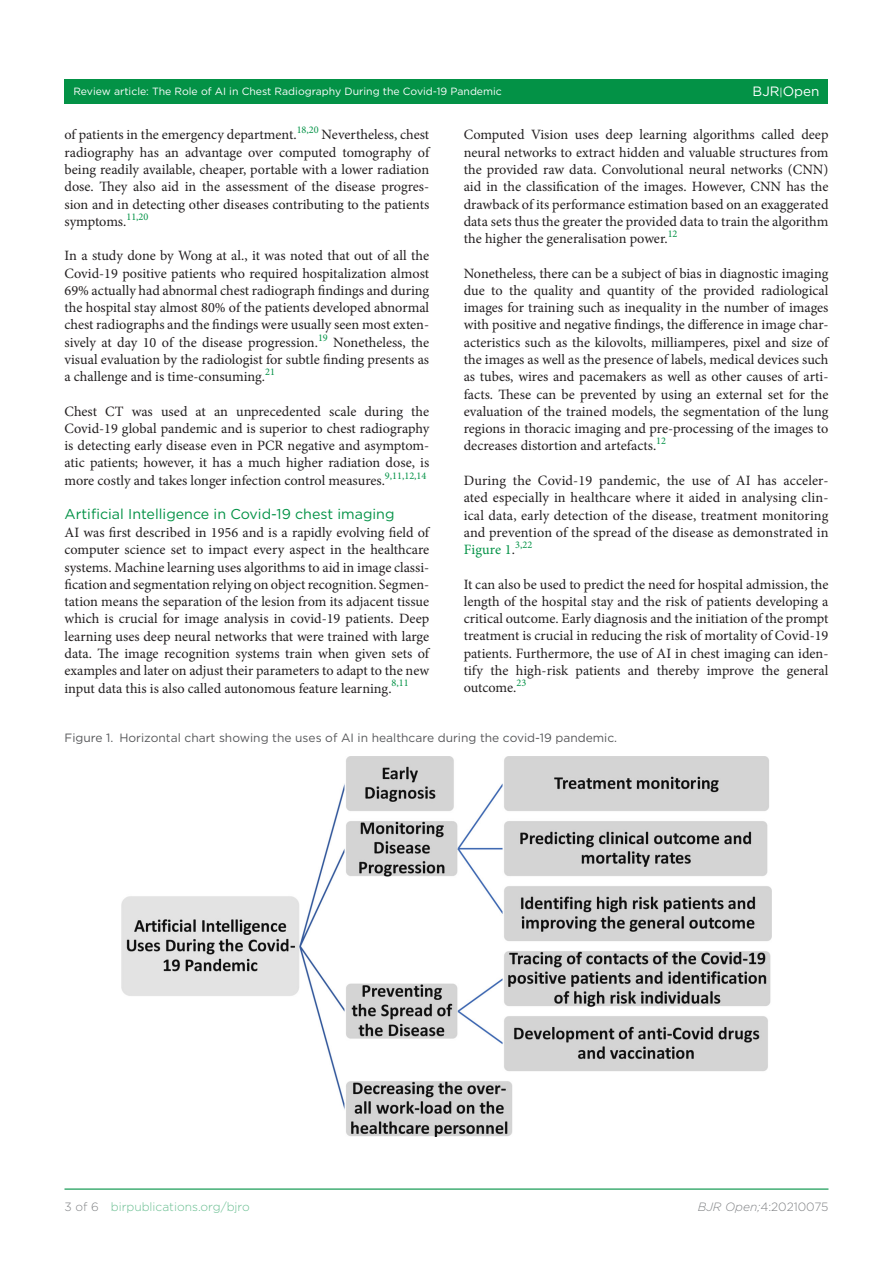
<style>
.page{position:relative;width:893px;height:1263px;background:#fff}
.page>*{position:absolute;margin:0;border:0;box-sizing:border-box;transform-origin:0 0}
.t1{font:14.25px/17.2px "Minion Pro";color:#231f20;text-align:justify}
.t2{font:14.25px "Gotham";color:#039246}
.t3{font:13.5px "Gotham";color:#fff}
.t4{font:12px "Gotham";color:#57585a}
.t5{font:300 12px "Gotham";color:#68be90}
.t6{font:300 12px "Gotham";color:#808285}
.t7{font:10.5px "Gotham";color:#fff}
.s1{font-size:10.5px}
.s2{color:#039246}
.s3{color:#808285}
.s4{font-style:italic}
</style>
<div class="page">
<hr style="left:64px;top:1188px;width:764px;height:2px;background:#039246">
<div style="left:64px;top:79px;width:764px;height:24px;background:#039246"></div>
<img style="left:121px;top:756px;width:651px;height:380px">
<p class="t7" style="left:74px;top:85px;width:430px">Review article: The Role of AI in Chest Radiography During the Covid-19 Pandemic</p>
<p class="t3" style="left:753px;top:82px;width:68px">BJR<span class="s1">|</span>Open</p>
<p class="t1" style="left:64px;top:126px;width:366px">of patients in the emergency department.<sup>18,20</sup> Nevertheless, chest radiography has an advantage over computed tomography of being readily available, cheaper, portable with a lower radiation dose. They also aid in the assessment of the disease progres&shy;sion and in detecting other diseases contributing to the patients symptoms.<sup>11,20</sup></p>
<p class="t1" style="left:64px;top:247px;width:366px">In a study done by Wong at al., it was noted that out of all the Covid-19 positive patients who required hospitalization almost 69% actually had abnormal chest radiograph findings and during the hospital stay almost 80% of the patients developed abnormal chest radiographs and the findings were usually seen most exten&shy;sively at day 10 of the disease progression.<sup>19</sup> Nonetheless, the visual evaluation by the radiologist for subtle finding presents as a challenge and is time-consuming.<sup>21</sup></p>
<p class="t1" style="left:64px;top:403px;width:366px">Chest CT was used at an unprecedented scale during the Covid-19 global pandemic and is superior to chest radiography is detecting early disease even in PCR negative and asymptom&shy;atic patients; however, it has a much higher radiation dose, is more costly and takes longer infection control measures.<sup>9,11,12,14</sup></p>
<p class="t2" style="left:64px;top:505px;width:331px">Artificial Intelligence in Covid-19 chest imaging</p>
<p class="t1" style="left:64px;top:524px;width:366px">AI was first described in 1956 and is a rapidly evolving field of computer science set to impact every aspect in the healthcare systems. Machine learning uses algorithms to aid in image classi&shy;fication and segmentation relying on object recognition. Segmen&shy;tation means the separation of the lesion from its adjacent tissue which is crucial for image analysis in covid-19 patients. Deep learning uses deep neural networks that were trained with large data. The image recognition systems train when given sets of examples and later on adjust their parameters to adapt to the new input data this is also called autonomous feature learning.<sup>8,11</sup></p>
<p class="t1" style="left:464px;top:126px;width:366px">Computed Vision uses deep learning algorithms called deep neural networks to extract hidden and valuable structures from the provided raw data. Convolutional neural networks (CNN) aid in the classification of the images. However, CNN has the drawback of its performance estimation based on an exaggerated data sets thus the greater the provided data to train the algorithm the higher the generalisation power.<sup>12</sup></p>
<p class="t1" style="left:464px;top:264px;width:366px">Nonetheless, there can be a subject of bias in diagnostic imaging due to the quality and quantity of the provided radiological images for training such as inequality in the number of images with positive and negative findings, the difference in image char&shy;acteristics such as the kilovolts, milliamperes, pixel and size of the images as well as the presence of labels, medical devices such as tubes, wires and pacemakers as well as other causes of arti&shy;facts. These can be prevented by using an external set for the evaluation of the trained models, the segmentation of the lung regions in thoracic imaging and pre-processing of the images to decreases distortion and artefacts.<sup>12</sup></p>
<p class="t1" style="left:464px;top:472px;width:366px">During the Covid-19 pandemic, the use of AI has acceler&shy;ated especially in healthcare where it aided in analysing clin&shy;ical data, early detection of the disease, treatment monitoring and prevention of the spread of the disease as demonstrated in <span class="s2">Figure 1</span>.<sup>3,22</sup></p>
<p class="t1" style="left:464px;top:575px;width:366px">It can also be used to predict the need for hospital admission, the length of the hospital stay and the risk of patients developing a critical outcome. Early diagnosis and the initiation of the prompt treatment is crucial in reducing the risk of mortality of Covid-19 patients. Furthermore, the use of AI in chest imaging can iden&shy;tify the high-risk patients and thereby improve the general outcome.<sup>23</sup></p>
<p class="t4" style="left:64px;top:730px;width:554px">Figure 1. Horizontal chart showing the uses of AI in healthcare during the covid-19 pandemic.</p>
<p class="t5" style="left:64px;top:1199px;width:187px"><span class="s3">3 of 6</span> birpublications.org/bjro</p>
<p class="t6" style="left:698px;top:1199px;width:132px"><span class="s4">BJR Open;</span>4:20210075</p>
</div>
